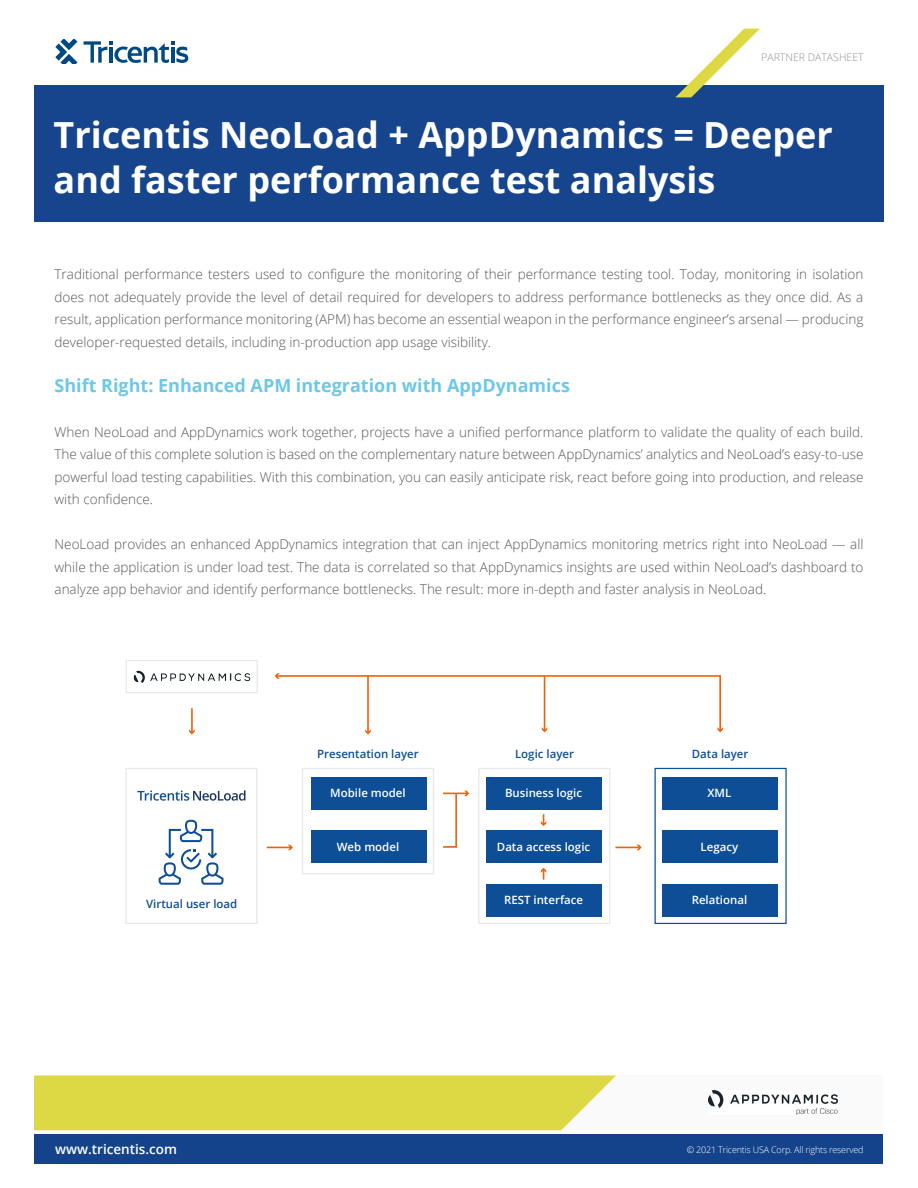
<style>
.page{position:relative;width:918px;height:1188px;background:#fff}
.page>*{position:absolute;margin:0;border:0;box-sizing:border-box;transform-origin:0 0}
.t1{font:700 36px/45px "Open Sans";color:#fff}
.t2{font:700 18px "Open Sans";color:#6cc8e7}
.t3{font:300 13.5px/22.5px "Open Sans";color:#575756;text-align:justify}
.t4{font:600 13.5px "Open Sans";color:#fff}
.t5{font:600 11.4px "Open Sans";color:#fff}
.t6{font:600 11.4px "Open Sans";color:#0d4e96}
.t7{font:300 10.5px "Open Sans";color:#929391}
.t8{font:300 9px "Open Sans";letter-spacing:-.02em;color:#fff}
</style>
<div class="page">
<div style="left:35px;top:1075px;width:848px;height:54px;background:#fbfafa"></div>
<div style="left:34px;top:85px;width:849px;height:137px;background:#16448d"></div>
<div style="left:34px;top:1134px;width:849px;height:30px;background:#14438b"></div>
<svg style="left:84px;top:41px;width:104px;height:22px"></svg>
<svg style="left:55px;top:39px;width:22px;height:25px"></svg>
<svg style="left:676px;top:29px;width:84px;height:68px"></svg>
<img style="left:709px;top:1091px;width:129px;height:23px">
<div style="left:34px;top:1076px;width:582px;height:54px;background:#dcd944"></div>
<div style="left:125px;top:768px;width:132px;height:156px;border:1px solid #e9e8e8"></div>
<div style="left:655px;top:768px;width:132px;height:156px;border:1px solid #0d4e96"></div>
<div style="left:478px;top:768px;width:132px;height:156px;border:1px solid #e9e8e8"></div>
<div style="left:302px;top:768px;width:132px;height:106px;border:1px solid #e9e8e8"></div>
<hr style="left:191px;top:708px;width:2px;height:25px;background:#ec6408">
<svg style="left:189px;top:729px;width:6px;height:6px"></svg>
<svg style="left:275px;top:673px;width:448px;height:62px"></svg>
<div style="left:311px;top:777px;width:115px;height:33px;background:#0d4e96"></div>
<div style="left:487px;top:777px;width:115px;height:33px;background:#0d4e96"></div>
<div style="left:487px;top:831px;width:115px;height:32px;background:#0d4e96"></div>
<div style="left:487px;top:884px;width:115px;height:33px;background:#0d4e96"></div>
<div style="left:662px;top:777px;width:116px;height:33px;background:#0d4e96"></div>
<div style="left:662px;top:831px;width:116px;height:32px;background:#0d4e96"></div>
<div style="left:662px;top:884px;width:116px;height:33px;background:#0d4e96"></div>
<div style="left:311px;top:831px;width:115px;height:32px;background:#0d4e96"></div>
<svg style="left:541px;top:814px;width:5px;height:12px"></svg>
<svg style="left:541px;top:868px;width:5px;height:12px"></svg>
<svg style="left:267px;top:845px;width:26px;height:5px"></svg>
<svg style="left:615px;top:845px;width:27px;height:5px"></svg>
<svg style="left:443px;top:791px;width:26px;height:57px"></svg>
<svg style="left:159px;top:820px;width:65px;height:65px"></svg>
<img style="left:133px;top:670px;width:118px;height:13px">
<div style="left:126px;top:660px;width:132px;height:33px;border:1px solid #e9e8e8"></div>
<svg style="left:137px;top:790px;width:108px;height:11px"></svg>
<p class="t7" style="left:761px;top:50px;width:104px">PARTNER DATASHEET</p>
<h1 class="t1" style="left:54px;top:112px;width:781px">Tricentis NeoLoad + AppDynamics = Deeper and faster performance test analysis</h1>
<p class="t3" style="left:55px;top:262px;width:810px">Traditional performance testers used to configure the monitoring of their performance testing tool. Today, monitoring in isolation does not adequately provide the level of detail required for developers to address performance bottlenecks as they once did. As a result, application performance monitoring (APM) has become an essential weapon in the performance engineer’s arsenal — producing developer-requested details, including in-production app usage visibility.</p>
<h2 class="t2" style="left:55px;top:372px;width:517px">Shift Right: Enhanced APM integration with AppDynamics</h2>
<p class="t3" style="left:55px;top:420px;width:810px">When NeoLoad and AppDynamics work together, projects have a unified performance platform to validate the quality of each build.<br>The value of this complete solution is based on the complementary nature between AppDynamics’ analytics and NeoLoad’s easy-to-use powerful load testing capabilities. With this combination, you can easily anticipate risk, react before going into production, and release with confidence.</p>
<p class="t3" style="left:55px;top:533px;width:810px">NeoLoad provides an enhanced AppDynamics integration that can inject AppDynamics monitoring metrics right into NeoLoad — all while the application is under load test. The data is correlated so that AppDynamics insights are used within NeoLoad’s dashboard to analyze app behavior and identify performance bottlenecks. The result: more in-depth and faster analysis in NeoLoad.</p>
<p class="t6" style="left:317px;top:746px;width:103px">Presentation layer</p>
<p class="t6" style="left:515px;top:746px;width:60px">Logic layer</p>
<p class="t6" style="left:692px;top:746px;width:58px">Data layer</p>
<p class="t6" style="left:146px;top:896px;width:93px">Virtual user load</p>
<p class="t5" style="left:330px;top:785px;width:77px">Mobile model</p>
<p class="t5" style="left:505px;top:785px;width:78px">Business logic</p>
<p class="t5" style="left:337px;top:839px;width:64px">Web model</p>
<p class="t5" style="left:497px;top:839px;width:95px">Data access logic</p>
<p class="t5" style="left:504px;top:892px;width:80px">REST interface</p>
<p class="t5" style="left:708px;top:785px;width:25px">XML</p>
<p class="t5" style="left:701px;top:839px;width:39px">Legacy</p>
<p class="t5" style="left:692px;top:892px;width:57px">Relational</p>
<p class="t4" style="left:55px;top:1140px;width:123px">www.tricentis.com</p>
<p class="t8" style="left:687px;top:1144px;width:178px">© 2021 Tricentis USA Corp. All rights reserved</p>
</div>
